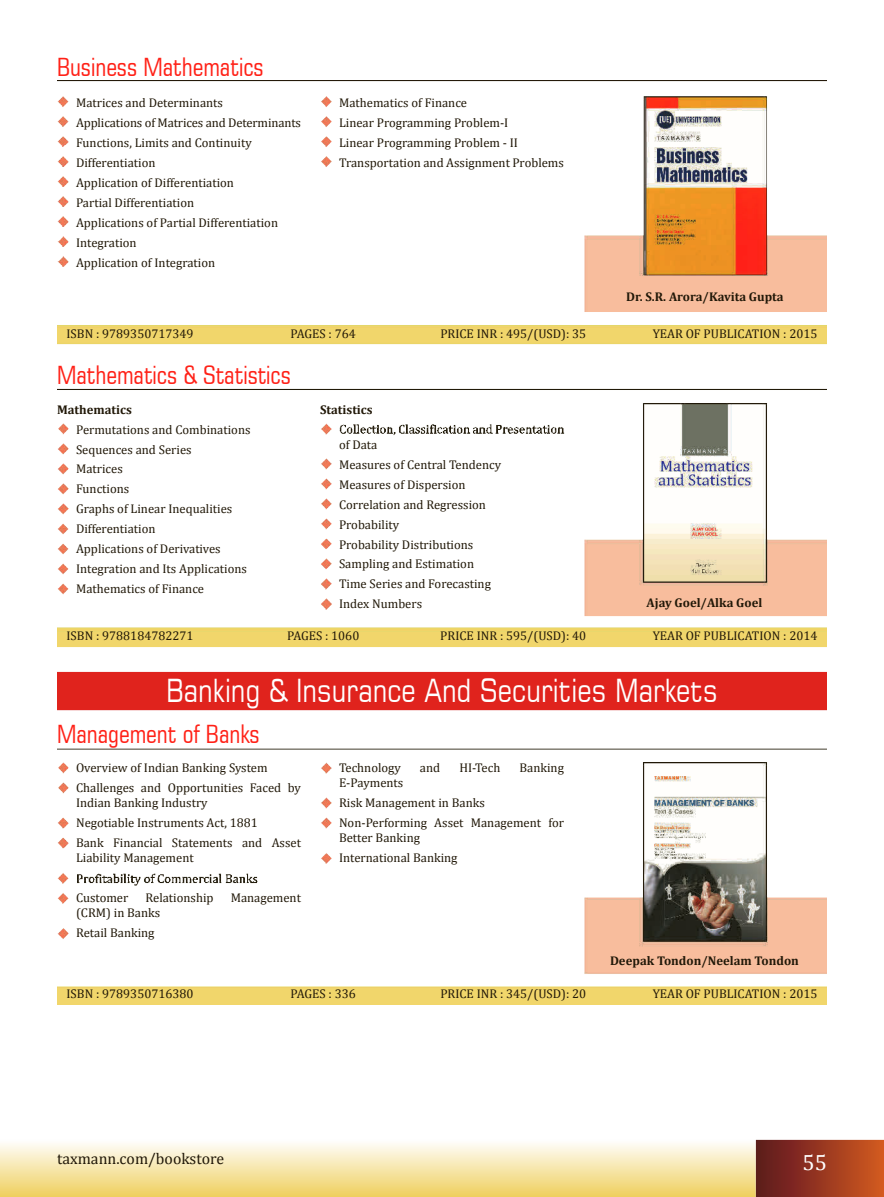
<style>
.page{position:relative;width:884px;height:1197px;background:#fff}
.page>*{position:absolute;margin:0;border:0;box-sizing:border-box;transform-origin:0 0}
.t1{font:31.75px "Square 721 BT";color:#fff;scale:.8 1}
.t2{font:condensed 25.25px "Square 721 BT";color:#ff2117}
.t3{font:22.25px "Cambria";color:#fff}
.t4{font:15.75px "Cambria";color:#211808}
.t5{font:12.75px/20px "Cambria";color:#211808}
.t6{font:700 12.75px "Cambria";color:#211808}
</style>
<div class="page">
<img style="left:0;top:1140px;width:883px;height:57px">
<img style="left:57px;top:81px;width:769px;height:923px">
<h2 class="t2" style="left:57px;top:52px;width:208px">Business Mathematics</h2>
<p class="t5" style="left:76px;top:93px;width:226px">Matrices and Determinants<br>Applications of Matrices and Determinants<br>Functions, Limits and Continuity<br>Differentiation<br>Application of Differentiation<br>Partial Differentiation<br>Applications of Partial Differentiation<br>Integration<br>Application of Integration</p>
<p class="t5" style="left:339px;top:93px;width:226px">Mathematics of Finance<br>Linear Programming Problem-I<br>Linear Programming Problem - II<br>Transportation and Assignment Problems</p>
<p class="t6" style="left:626px;top:287px;width:159px">Dr. S.R. Arora/Kavita Gupta</p>
<p class="t5" style="left:66px;top:324px;width:128px">ISBN : 9789350717349</p>
<p class="t5" style="left:290px;top:324px;width:67px">PAGES : 764</p>
<p class="t5" style="left:440px;top:324px;width:147px">PRICE INR : 495/(USD): 35</p>
<p class="t5" style="left:652px;top:324px;width:166px">YEAR OF PUBLICATION : 2015</p>
<h2 class="t2" style="left:57px;top:360px;width:235px">Mathematics &amp; Statistics</h2>
<p class="t6" style="left:57px;top:400px;width:76px">Mathematics</p>
<p class="t5" style="left:76px;top:419px;width:176px">Permutations and Combinations<br>Sequences and Series<br>Matrices<br>Functions<br>Graphs of Linear Inequalities<br>Differentiation<br>Applications of Derivatives<br>Integration and Its Applications<br>Mathematics of Finance</p>
<p class="t6" style="left:320px;top:400px;width:54px">Statistics</p>
<p class="t5" style="left:339px;top:434px;width:163px">of Data<br>Measures of Central Tendency<br>Measures of Dispersion<br>Correlation and Regression<br>Probability<br>Probability Distributions<br>Sampling and Estimation<br>Time Series and Forecasting<br>Index Numbers</p>
<p class="t6" style="left:646px;top:593px;width:117px">Ajay Goel/Alka Goel</p>
<p class="t5" style="left:66px;top:625px;width:128px">ISBN : 9788184782271</p>
<p class="t5" style="left:287px;top:625px;width:74px">PAGES : 1060</p>
<p class="t5" style="left:440px;top:625px;width:147px">PRICE INR : 595/(USD): 40</p>
<p class="t5" style="left:652px;top:625px;width:166px">YEAR OF PUBLICATION : 2014</p>
<h1 class="t1" style="left:166px;top:670px;width:691px">Banking &amp; Insurance And Securities Markets</h1>
<h2 class="t2" style="left:57px;top:719px;width:204px">Management of Banks</h2>
<p class="t5" style="left:76px;top:757px;width:226px">Overview of Indian Banking System<br>Challenges and Opportunities Faced by</p>
<p class="t5" style="left:76px;top:792px;width:226px">Indian Banking Industry<br>Negotiable Instruments Act, 1881<br>Bank Financial Statements and Asset</p>
<p class="t5" style="left:76px;top:847px;width:119px">Liability Management</p>
<p class="t5" style="left:76px;top:887px;width:54px">Customer</p>
<p class="t5" style="left:145px;top:887px;width:70px">Relationship</p>
<p class="t5" style="left:230px;top:887px;width:72px">Management</p>
<p class="t5" style="left:76px;top:902px;width:86px">(CRM) in Banks<br>Retail Banking</p>
<p class="t5" style="left:339px;top:757px;width:63px">Technology</p>
<p class="t5" style="left:420px;top:757px;width:22px">and</p>
<p class="t5" style="left:459px;top:757px;width:42px">HI-Tech</p>
<p class="t5" style="left:519px;top:757px;width:46px">Banking</p>
<p class="t5" style="left:339px;top:772px;width:226px">E-Payments<br>Risk Management in Banks<br>Non-Performing Asset Management for</p>
<p class="t5" style="left:339px;top:827px;width:120px">Better Banking<br>International Banking</p>
<p class="t6" style="left:610px;top:951px;width:190px">Deepak Tondon/Neelam Tondon</p>
<p class="t5" style="left:66px;top:983px;width:128px">ISBN : 9789350716380</p>
<p class="t5" style="left:290px;top:983px;width:67px">PAGES : 336</p>
<p class="t5" style="left:440px;top:983px;width:147px">PRICE INR : 345/(USD): 20</p>
<p class="t5" style="left:652px;top:983px;width:166px">YEAR OF PUBLICATION : 2015</p>
<p class="t4" style="left:57px;top:1149px;width:168px">taxmann.com/bookstore</p>
<h3 class="t3" style="left:802px;top:1149px;width:26px">55</h3>
</div>
